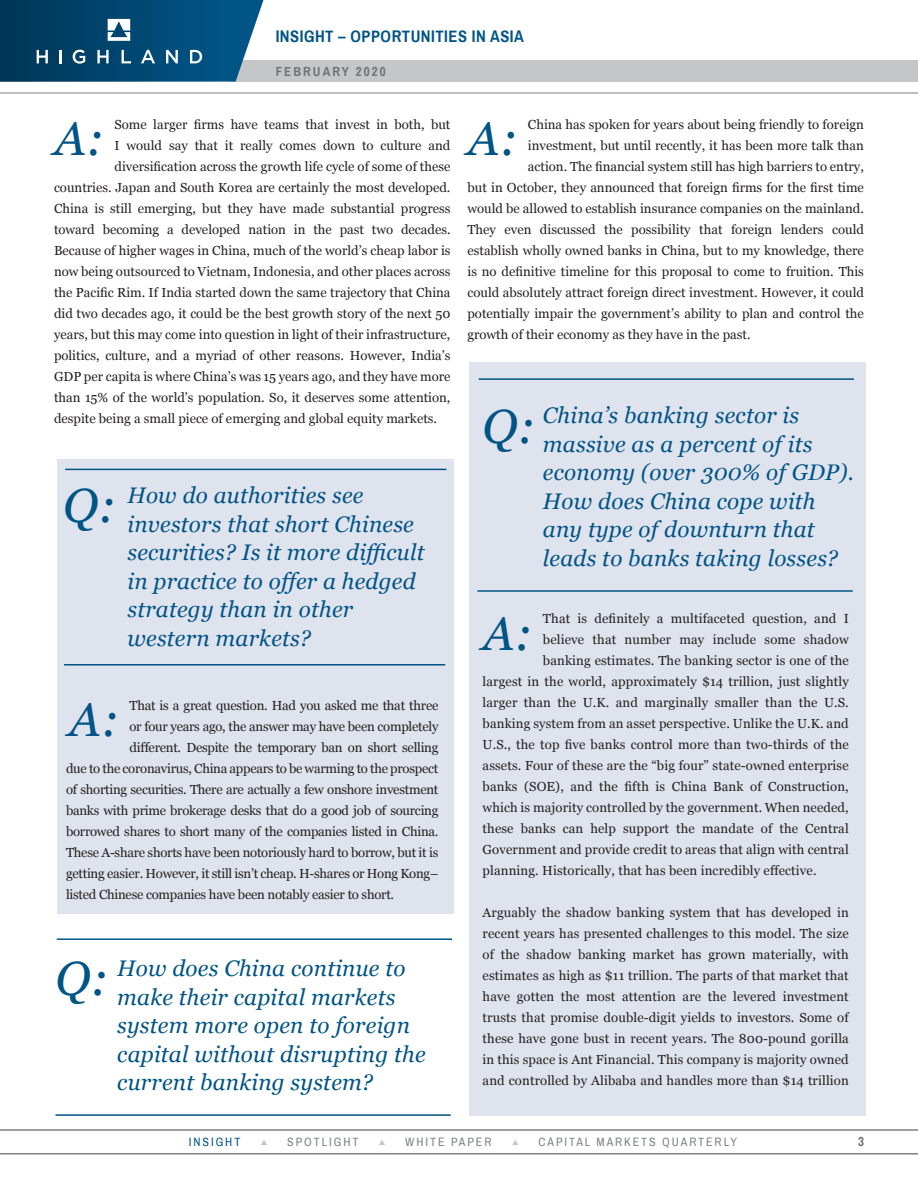
<style>
.page{position:relative;width:918px;height:1188px;background:#fff}
.page>*{position:absolute;margin:0;border:0;box-sizing:border-box;transform-origin:0 0}
.t1{font:italic 48px "Georgia";color:#015486}
.t2{font:italic 22.5px/28.5px "Georgia";letter-spacing:.01em;color:#015486}
.t3{font:700 16.5px "Archivo Narrow";letter-spacing:.03em;color:#015486}
.t4{font:13.2px/21px "Georgia";color:#231f20;text-align:justify}
.t5{font:13.2px "Georgia";letter-spacing:-.02em;color:#231f20}
.t6{font:700 13.2px "Archivo Narrow";color:#6c6d70}
.t7{font:700 12.9px "Archivo Narrow";letter-spacing:.16em;color:#707271}
.t8{font:12px "Archivo Narrow";letter-spacing:.16em;color:#7e8083}
.t9{font:12px "Archivo Narrow";letter-spacing:.16em;color:#015486}
.s1{color:#c4c6c8}
</style>
<div class="page">
<div style="left:232px;top:60px;width:686px;height:22px;background:#c4c6c8"></div>
<svg style="left:0;top:0;width:264px;height:82px;background:#18577d"></svg>
<svg style="left:0;top:1129px;width:918px;height:25px"></svg>
<div style="left:469px;top:363px;width:397px;height:753px;background:#dfe3ed"></div>
<div style="left:57px;top:459px;width:396px;height:455px;background:#dfe3ed"></div>
<hr style="left:0;top:93px;width:918px;height:1px;background:#7e8083">
<hr style="left:65px;top:469px;width:381px;height:1px;background:#015486">
<hr style="left:479px;top:378px;width:375px;height:2px;background:#015486">
<hr style="left:57px;top:938px;width:395px;height:2px;background:#015486">
<hr style="left:64px;top:664px;width:381px;height:2px;background:#015486">
<hr style="left:477px;top:590px;width:376px;height:2px;background:#015486">
<hr style="left:56px;top:1114px;width:395px;height:2px;background:#015486">
<p class="t3" style="left:276px;top:27px;width:250px">INSIGHT – OPPORTUNITIES IN ASIA</p>
<p class="t7" style="left:276px;top:64px;width:112px">FEBRUARY 2020</p>
<p class="t4" style="left:114px;top:113px;width:338px">Some larger firms have teams that invest in both, but</p>
<p class="t4" style="left:114px;top:134px;width:337px">I would say that it really comes down to culture and</p>
<p class="t4" style="left:114px;top:155px;width:338px">diversification across the growth life cycle of some of these</p>
<p class="t4" style="left:54px;top:176px;width:398px">countries. Japan and South Korea are certainly the most developed.</p>
<p class="t4" style="left:54px;top:197px;width:398px">China is still emerging, but they have made substantial progress</p>
<p class="t4" style="left:54px;top:218px;width:398px">toward becoming a developed nation in the past two decades.</p>
<p class="t4" style="left:54px;top:239px;width:398px">Because of higher wages in China, much of the world’s cheap labor is</p>
<p class="t4" style="left:54px;top:260px;width:398px">now being outsourced to Vietnam, Indonesia, and other places across</p>
<p class="t4" style="left:54px;top:281px;width:398px">the Pacific Rim. If India started down the same trajectory that China</p>
<p class="t4" style="left:54px;top:302px;width:398px">did two decades ago, it could be the best growth story of the next 50</p>
<p class="t4" style="left:54px;top:323px;width:398px">years, but this may come into question in light of their infrastructure,</p>
<p class="t4" style="left:54px;top:344px;width:398px">politics, culture, and a myriad of other reasons. However, India’s</p>
<p class="t4" style="left:54px;top:365px;width:398px">GDP per capita is where China’s was 15 years ago, and they have more</p>
<p class="t4" style="left:54px;top:386px;width:398px">than 15% of the world’s population. So, it deserves some attention,</p>
<p class="t4" style="left:54px;top:407px;width:385px">despite being a small piece of emerging and global equity markets.</p>
<p class="t4" style="left:528px;top:113px;width:338px">China has spoken for years about being friendly to foreign</p>
<p class="t4" style="left:528px;top:134px;width:338px">investment, but until recently, it has been more talk than</p>
<p class="t4" style="left:528px;top:155px;width:338px">action. The financial system still has high barriers to entry,</p>
<p class="t4" style="left:467px;top:176px;width:398px">but in October, they announced that foreign firms for the first time</p>
<p class="t4" style="left:467px;top:197px;width:398px">would be allowed to establish insurance companies on the mainland.</p>
<p class="t4" style="left:467px;top:218px;width:398px">They even discussed the possibility that foreign lenders could</p>
<p class="t4" style="left:467px;top:239px;width:398px">establish wholly owned banks in China, but to my knowledge, there</p>
<p class="t4" style="left:467px;top:260px;width:398px">is no definitive timeline for this proposal to come to fruition. This</p>
<p class="t4" style="left:467px;top:281px;width:398px">could absolutely attract foreign direct investment. However, it could</p>
<p class="t4" style="left:467px;top:302px;width:398px">potentially impair the government’s ability to plan and control the</p>
<p class="t4" style="left:467px;top:323px;width:285px">growth of their economy as they have in the past.</p>
<h1 class="t1" style="left:54px;top:104px;width:52px">A:</h1>
<h1 class="t1" style="left:467px;top:104px;width:52px">A:</h1>
<h2 class="t2" style="left:543px;top:401px;width:313px">China’s banking sector is massive as a percent of its economy (over 300% of GDP).<br>How does China cope with any type of downturn that leads to banks taking losses?</h2>
<h1 class="t1" style="left:482px;top:391px;width:55px">Q:</h1>
<h2 class="t2" style="left:127px;top:480px;width:299px">How do authorities see investors that short Chinese securities? Is it more difficult in practice to offer a hedged strategy than in other western markets?</h2>
<h1 class="t1" style="left:63px;top:471px;width:55px">Q:</h1>
<p class="t4" style="left:543px;top:608px;width:307px">That is definitely a multifaceted question, and I</p>
<p class="t4" style="left:543px;top:629px;width:307px">believe that number may include some shadow</p>
<p class="t4" style="left:543px;top:650px;width:307px">banking estimates. The banking sector is one of the</p>
<p class="t4" style="left:483px;top:671px;width:368px">largest in the world, approximately $14 trillion, just slightly</p>
<p class="t4" style="left:483px;top:692px;width:368px">larger than the U.K. and marginally smaller than the U.S.</p>
<p class="t4" style="left:483px;top:713px;width:368px">banking system from an asset perspective. Unlike the U.K. and</p>
<p class="t4" style="left:483px;top:734px;width:368px">U.S., the top five banks control more than two-thirds of the</p>
<p class="t4" style="left:483px;top:755px;width:368px">assets. Four of these are the “big four” state-owned enterprise</p>
<p class="t4" style="left:483px;top:776px;width:368px">banks (SOE), and the fifth is China Bank of Construction,</p>
<p class="t4" style="left:483px;top:797px;width:368px">which is majority controlled by the government. When needed,</p>
<p class="t4" style="left:483px;top:818px;width:368px">these banks can help support the mandate of the Central</p>
<p class="t4" style="left:483px;top:839px;width:368px">Government and provide credit to areas that align with central</p>
<p class="t4" style="left:483px;top:860px;width:335px">planning. Historically, that has been incredibly effective.</p>
<p class="t4" style="left:483px;top:902px;width:368px">Arguably the shadow banking system that has developed in recent years has presented challenges to this model. The size of the shadow banking market has grown materially, with estimates as high as $11 trillion. The parts of that market that have gotten the most attention are the levered investment trusts that promise double-digit yields to investors. Some of these have gone bust in recent years. The 800-pound gorilla in this space is Ant Financial. This company is majority owned and controlled by Alibaba and handles more than $14 trillion</p>
<h1 class="t1" style="left:482px;top:598px;width:52px">A:</h1>
<p class="t5" style="left:129px;top:696px;width:310px">That is a great question. Had you asked me that three</p>
<p class="t5" style="left:129px;top:717px;width:310px">or four years ago, the answer may have been completely</p>
<p class="t5" style="left:129px;top:738px;width:310px">different. Despite the temporary ban on short selling</p>
<p class="t5" style="left:66px;top:759px;width:374px">due to the coronavirus, China appears to be warming to the prospect</p>
<p class="t5" style="left:66px;top:780px;width:374px">of shorting securities. There are actually a few onshore investment</p>
<p class="t5" style="left:66px;top:801px;width:374px">banks with prime brokerage desks that do a good job of sourcing</p>
<p class="t5" style="left:66px;top:822px;width:374px">borrowed shares to short many of the companies listed in China.</p>
<p class="t5" style="left:66px;top:843px;width:374px">These A-share shorts have been notoriously hard to borrow, but it is</p>
<p class="t5" style="left:66px;top:864px;width:374px">getting easier. However, it still isn’t cheap. H-shares or Hong Kong–</p>
<p class="t5" style="left:66px;top:885px;width:330px">listed Chinese companies have been notably easier to short.</p>
<h1 class="t1" style="left:69px;top:685px;width:52px">A:</h1>
<h2 class="t2" style="left:117px;top:953px;width:310px">How does China continue to make their capital markets system more open to foreign capital without disrupting the current banking system?</h2>
<h1 class="t1" style="left:55px;top:944px;width:55px">Q:</h1>
<p class="t9" style="left:189px;top:1135px;width:53px">INSIGHT</p>
<p class="t8" style="left:261px;top:1135px;width:99px"><span class="s1">▲</span> SPOTLIGHT</p>
<p class="t8" style="left:379px;top:1135px;width:114px"><span class="s1">▲</span> WHITE PAPER</p>
<p class="t8" style="left:512px;top:1135px;width:226px"><span class="s1">▲</span> CAPITAL MARKETS QUARTERLY</p>
<p class="t6" style="left:858px;top:1133px;width:7px">3</p>
</div>
